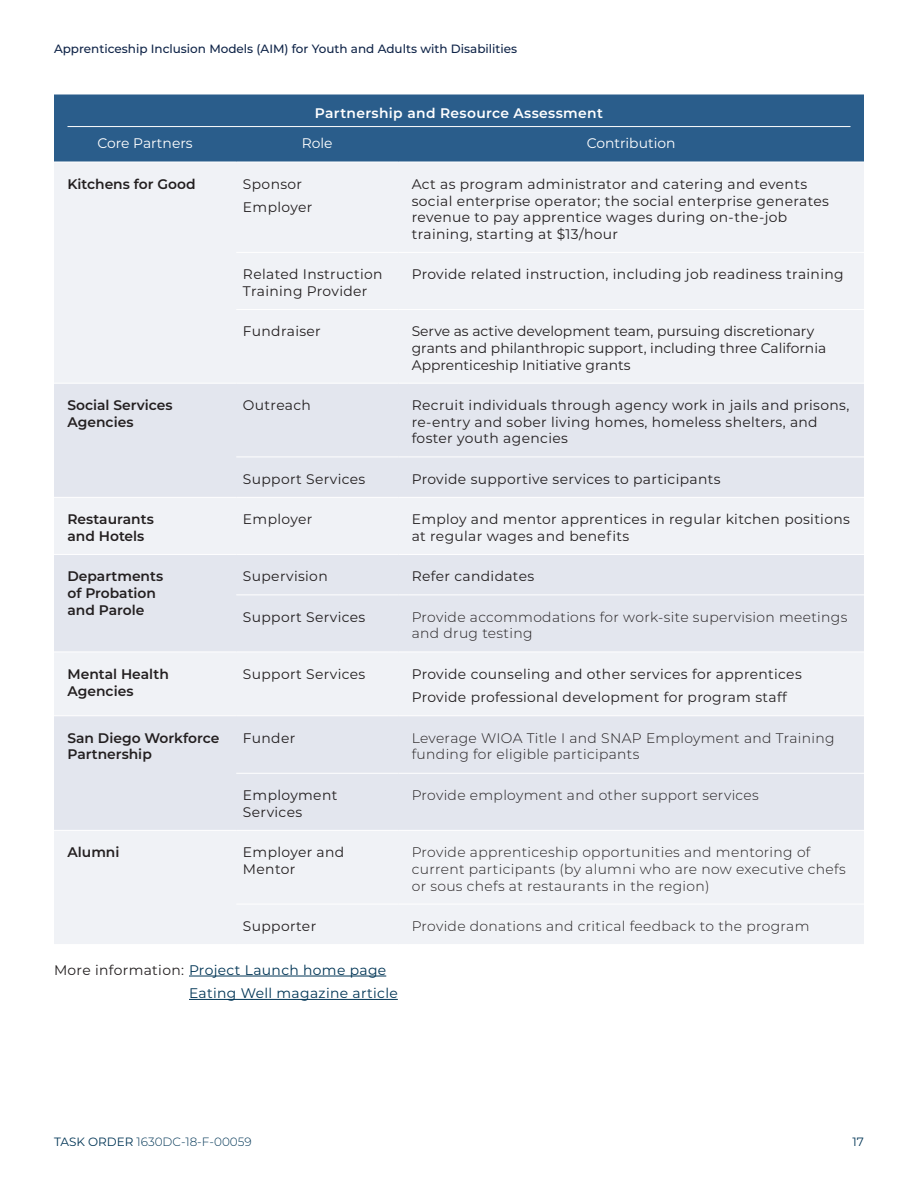
<style>
.page{position:relative;width:918px;height:1188px;background:#fff}
.page>*{position:absolute;margin:0;border:0;box-sizing:border-box;transform-origin:0 0}
.Body{font:13.8px/16.6px "Montserrat";letter-spacing:.025em;color:#231f20}
.t1{font:300 13.8px/16.6px "Montserrat";letter-spacing:.025em;color:#231f20}
.t2{font:600 13.8px/16.6px "Montserrat";color:#231f20}
.Body-2{font:13.8px/16.6px "Montserrat";color:#231f20}
.t3{font:13.8px/23.4px "Montserrat";letter-spacing:.025em;color:#003555}
.t4{font:600 13.8px "Montserrat";letter-spacing:.025em;color:#fff}
.t5{font:13.8px "Montserrat";color:#fff}
.t6{font:500 12px "Montserrat";color:#0e2347}
.t7{font:300 12px "Montserrat";color:#003555}
.t8{font:12px "Montserrat";color:#003555}
.s1{color:#231f20}
.s2{font-weight:400}
</style>
<div class="page">
<div style="left:54px;top:94px;width:810px;height:68px;background:#2a5d8b"></div>
<div style="left:54px;top:163px;width:810px;height:781px;background:#f0f2f6"></div>
<svg style="left:54px;top:384px;width:810px;height:446px;fill:#e3e6ee"></svg>
<hr style="left:236px;top:252px;width:162px;height:1px;background:#fff">
<hr style="left:398px;top:252px;width:466px;height:1px;background:#fff">
<hr style="left:236px;top:309px;width:162px;height:1px;background:#fff">
<hr style="left:398px;top:309px;width:466px;height:1px;background:#fff">
<hr style="left:236px;top:457px;width:162px;height:1px;background:#fff">
<hr style="left:398px;top:457px;width:466px;height:1px;background:#fff">
<hr style="left:236px;top:497px;width:162px;height:1px;background:#fff">
<hr style="left:398px;top:497px;width:466px;height:1px;background:#fff">
<hr style="left:54px;top:497px;width:182px;height:1px;background:#fff">
<hr style="left:54px;top:554px;width:182px;height:1px;background:#fff">
<hr style="left:236px;top:554px;width:162px;height:1px;background:#fff">
<hr style="left:398px;top:554px;width:466px;height:1px;background:#fff">
<hr style="left:236px;top:594px;width:162px;height:1px;background:#fff">
<hr style="left:398px;top:594px;width:466px;height:1px;background:#fff">
<hr style="left:54px;top:652px;width:182px;height:1px;background:#fff">
<hr style="left:236px;top:652px;width:162px;height:1px;background:#fff">
<hr style="left:398px;top:652px;width:466px;height:1px;background:#fff">
<hr style="left:54px;top:383px;width:182px;height:1px;background:#fff">
<hr style="left:236px;top:383px;width:162px;height:1px;background:#fff">
<hr style="left:398px;top:383px;width:466px;height:1px;background:#fff">
<hr style="left:54px;top:715px;width:182px;height:1px;background:#fff">
<hr style="left:54px;top:830px;width:182px;height:1px;background:#fff">
<hr style="left:236px;top:715px;width:162px;height:1px;background:#fff">
<hr style="left:398px;top:715px;width:466px;height:1px;background:#fff">
<hr style="left:236px;top:830px;width:162px;height:1px;background:#fff">
<hr style="left:398px;top:830px;width:466px;height:1px;background:#fff">
<hr style="left:236px;top:773px;width:162px;height:1px;background:#fff">
<hr style="left:398px;top:773px;width:466px;height:1px;background:#fff">
<hr style="left:236px;top:904px;width:162px;height:1px;background:#fff">
<hr style="left:398px;top:904px;width:466px;height:1px;background:#fff">
<hr style="left:68px;top:126px;width:782px;height:1px;background:#fff">
<hr style="left:189px;top:976px;width:197px;height:1px;background:#003555">
<hr style="left:189px;top:999px;width:209px;height:1px;background:#003555">
<p class="t6" style="left:54px;top:41px;width:465px">Apprenticeship Inclusion Models (AIM) for Youth and Adults with Disabilities</p>
<p class="t4" style="left:315px;top:103px;width:290px">Partnership and Resource Assessment</p>
<p class="t5" style="left:98px;top:134px;width:97px">Core Partners</p>
<p class="t5" style="left:302px;top:134px;width:32px">Role</p>
<p class="t5" style="left:587px;top:134px;width:90px">Contribution</p>
<p class="t2" style="left:67px;top:175px;width:130px">Kitchens for Good</p>
<p class="Body" style="left:243px;top:172px;width:71px;line-height:23.4px">Sponsor<br>Employer</p>
<p class="Body" style="left:412px;top:175px;width:419px">Act as program administrator and catering and events social enterprise operator; the social enterprise generates revenue to pay apprentice wages during on-the-job training, starting at $13/hour</p>
<p class="Body" style="left:243px;top:266px;width:141px">Related Instruction<br>Training Provider</p>
<p class="Body" style="left:412px;top:266px;width:434px">Provide related instruction, including job readiness training</p>
<p class="Body" style="left:243px;top:323px;width:79px">Fundraiser</p>
<p class="Body-2" style="left:412px;top:323px;width:416px">Serve as active development team, pursuing discretionary grants and philanthropic support, including three California<br>Apprenticeship Initiative grants</p>
<p class="t2" style="left:67px;top:396px;width:107px">Social Services<br>Agencies</p>
<p class="Body" style="left:243px;top:396px;width:69px">Outreach</p>
<p class="Body" style="left:412px;top:396px;width:439px">Recruit individuals through agency work in jails and prisons, re-entry and sober living homes, homeless shelters, and foster youth agencies</p>
<p class="Body" style="left:243px;top:470px;width:124px">Support Services</p>
<p class="Body" style="left:412px;top:470px;width:310px">Provide supportive services to participants</p>
<p class="t2" style="left:67px;top:510px;width:88px">Restaurants and Hotels</p>
<p class="Body" style="left:243px;top:511px;width:71px">Employer</p>
<p class="Body" style="left:412px;top:511px;width:440px">Employ and mentor apprentices in regular kitchen positions at regular wages and benefits</p>
<p class="t2" style="left:67px;top:568px;width:97px">Departments of Probation and Parole</p>
<p class="Body" style="left:243px;top:568px;width:86px">Supervision</p>
<p class="Body" style="left:412px;top:568px;width:124px">Refer candidates</p>
<p class="Body" style="left:243px;top:608px;width:124px">Support Services</p>
<p class="t1" style="left:412px;top:608px;width:437px">Provide accommodations for work-site supervision meetings and drug testing</p>
<p class="t2" style="left:67px;top:665px;width:103px">Mental Health<br>Agencies</p>
<p class="Body" style="left:243px;top:665px;width:124px">Support Services</p>
<p class="Body" style="left:412px;top:662px;width:392px;line-height:23.4px">Provide counseling and other services for apprentices<br>Provide professional development for program staff</p>
<p class="t2" style="left:67px;top:729px;width:153px">San Diego Workforce<br>Partnership</p>
<p class="Body" style="left:243px;top:729px;width:54px">Funder</p>
<p class="t1" style="left:412px;top:729px;width:424px">Leverage WIOA Title I and SNAP Employment and Training funding for eligible participants</p>
<p class="Body" style="left:243px;top:786px;width:96px">Employment<br>Services</p>
<p class="t1" style="left:412px;top:787px;width:349px">Provide employment and other support services</p>
<p class="t2" style="left:67px;top:843px;width:53px">Alumni</p>
<p class="Body" style="left:243px;top:844px;width:103px">Employer and<br>Mentor</p>
<p class="t1" style="left:412px;top:844px;width:436px">Provide apprenticeship opportunities and mentoring of current participants (by alumni who are now executive chefs or sous chefs at restaurants in the region)</p>
<p class="Body" style="left:243px;top:917px;width:75px">Supporter</p>
<p class="t1" style="left:412px;top:917px;width:399px">Provide donations and critical feedback to the program</p>
<p class="t3" style="left:189px;top:958px;width:210px;text-indent:-135px"><span class="s1">More information:</span> Project Launch home page<br>Eating Well magazine article</p>
<p class="t7" style="left:54px;top:1133px;width:199px"><span class="s2">TASK ORDER</span> 1630DC-18-F-00059</p>
<p class="t8" style="left:853px;top:1133px;width:13px">17</p>
</div>
